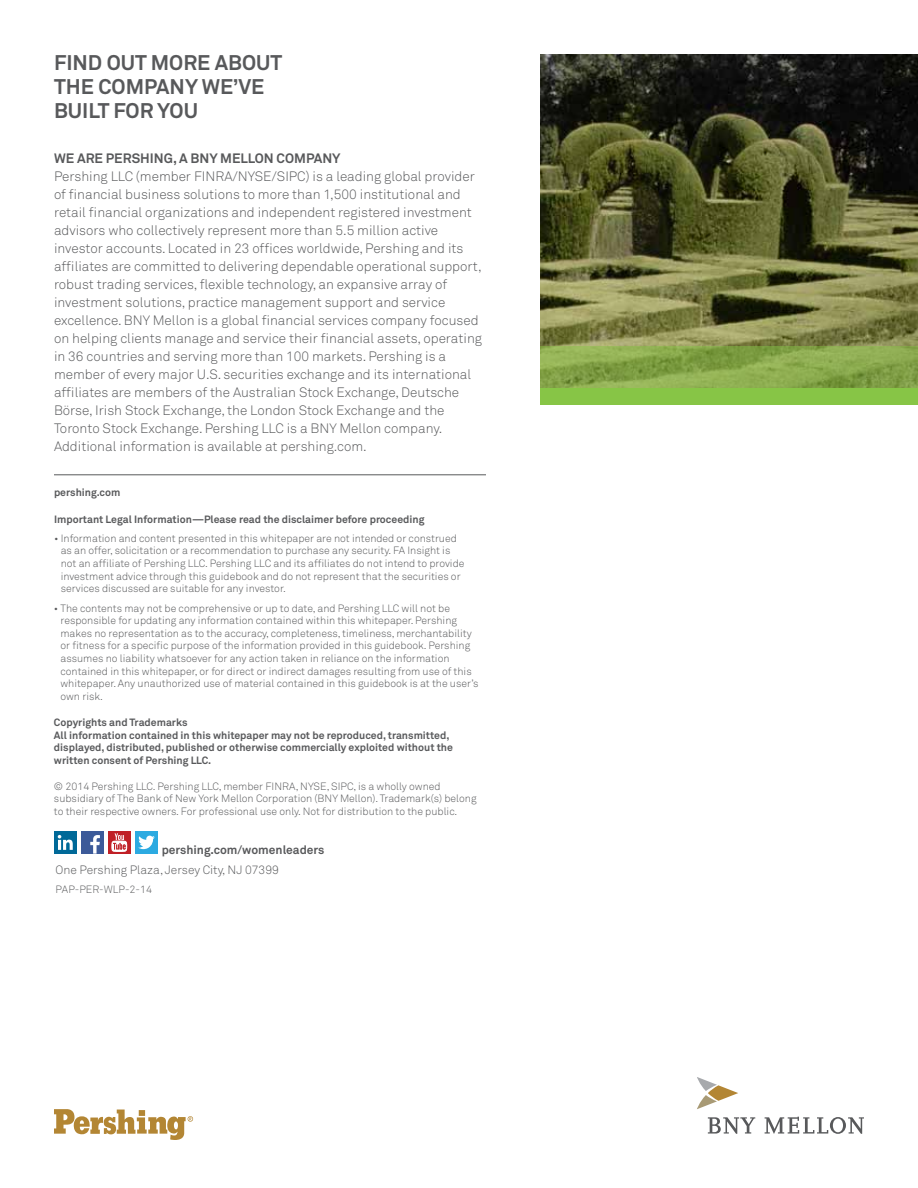
<style>
.page{position:relative;width:918px;height:1188px;background:#fff}
.page>*{position:absolute;margin:0;border:0;box-sizing:border-box;transform-origin:0 0}
.t1{font:700 21px/24px "Akkurat Pro";color:#58595b}
.t2{font:13.5px/18px "Akkurat Light Pro";color:#58595b}
.t3{font:700 13.5px "Akkurat Pro";color:#58595b}
.t4{font:12px "Akkurat Light Pro";color:#58595b}
.t5{font:700 12px "Akkurat Pro";color:#58595b}
.t6{font:10.5px/12.6px "Akkurat Light Pro";color:#58595b}
.t7{font:700 10.5px/12.6px "Akkurat Pro";color:#58595b}
</style>
<div class="page">
<hr style="left:54px;top:474px;width:432px;height:1px;background:#58595b">
<div style="left:54px;top:831px;width:23px;height:23px;background:#006998"></div>
<svg style="left:58px;top:835px;width:15px;height:15px"></svg>
<div style="left:81px;top:831px;width:23px;height:23px;background:#3c5a99"></div>
<svg style="left:90px;top:835px;width:10px;height:19px"></svg>
<div style="left:108px;top:831px;width:23px;height:23px;background:#c02026"></div>
<svg style="left:112px;top:833px;width:15px;height:19px"></svg>
<div style="left:135px;top:831px;width:23px;height:23px;background:#2caae1"></div>
<svg style="left:138px;top:836px;width:17px;height:13px"></svg>
<svg style="left:54px;top:1109px;width:139px;height:31px"></svg>
<img style="left:540px;top:54px;width:378px;height:292px">
<svg style="left:540px;top:346px;width:378px;height:42px"></svg>
<div style="left:540px;top:388px;width:378px;height:17px;background:#87c546"></div>
<svg style="left:708px;top:1117px;width:156px;height:17px"></svg>
<svg style="left:697px;top:1077px;width:41px;height:32px"></svg>
<h1 class="t1" style="left:54px;top:51px;width:216px;text-indent:53px">out more about th e compan</h1>
<h1 class="t1" style="left:54px;top:51px;width:25px">Find</h1>
<h1 class="t1" style="left:185px;top:75px;width:81px">y we’ve</h1>
<h1 class="t1" style="left:54px;top:99px;width:12px">built</h1>
<h1 class="t1" style="left:113px;top:99px;width:83px">for you</h1>
<p class="t3" style="left:54px;top:150px;width:87px">We Are Pershing</p>
<p class="t3" style="left:173px;top:150px;width:132px">, a BNY Mellon compan</p>
<p class="t3" style="left:332px;top:150px;width:10px">y</p>
<p class="t2" style="left:54px;top:168px;width:149px">Pershing LLC (member FINR</p>
<p class="t2" style="left:224px;top:168px;width:23px">A/NYSE</p>
<p class="t2" style="left:54px;top:168px;width:430px;text-indent:218px">/SI PC) is a leading global provider of financial business solutions to more than 1,500 institutional and retail financial organizations and independent registered investment advisors who collectively represent more than 5.5 million active investor accounts. Located in 23 offices worldwide, Pershing and its affiliates are committed to delivering dependable operational support, robust trading services, flexible technology, an expansive array of investment solutions, practice management support and service excellence. BNY Mellon is a global financial services company focused on helping clients manage and service their financial assets, operating in 36 countries and serving more than 100 markets. Pershing is a member of every major U.S. securities exchange and its international affiliates are members of the Australian Stock Exchange, Deutsche Börse, I rish Stock Exchange, the London Stock Exchange and the Toronto Stock Exchange. Pershing LLC is a BNY Mellon company.<br>Additional information is available at pershing.com.</p>
<p class="t7" style="left:54px;top:487px;width:68px">pershing.com</p>
<p class="t7" style="left:54px;top:513px;width:372px">Important Legal Information—Please read the disclaimer before proceeding</p>
<p class="t6" style="left:61px;top:532px;width:405px;text-indent:-7px">• Information and content presented in this whitepaper are not intended or construed as an offer, solicitation or a recommendation to purchase any security. FA I nsight is not an affiliate of Pershing LLC. Pershing LLC and its affiliates do not intend to provide investment advice through this guidebook and do not represent that the securities or services discussed are suitable for any investor.</p>
<p class="t6" style="left:60px;top:602px;width:419px;text-indent:-6px">• The contents may not be comprehensive or up to date, and Pershing LLC will not be responsible for updating any information contained within this whitepaper. Pershing makes no representation as to the accuracy, completeness, timeliness, merchantability or fitness for a specific purpose of the information provided in this guidebook. Pershing assumes no liability whatsoever for any action taken in reliance on the information contained in this whitepaper, or for direct or indirect damages resulting from use of this whitepaper. Any unauthorized use of material contained in this guidebook is at the user’s own risk.</p>
<p class="t7" style="left:54px;top:716px;width:401px">Copyrights and Trademarks<br>All information contained in this whitepaper may not be reproduced, transmitted, displayed, distributed, published or otherwise commercially exploited without the written consent of Pershing LLC.</p>
<p class="t6" style="left:54px;top:780px;width:218px">© 2014 Pershing LLC. Pershing LLC, member FINR</p>
<p class="t6" style="left:289px;top:780px;width:19px">A, NYSE</p>
<p class="t6" style="left:54px;top:780px;width:424px;text-indent:273px">, SI PC, is a wholly owned subsidiary of The Bank of New York Mellon Corporation (BNY Mellon). Trademark(s) belong to their respective owners. For professional use only. N ot for distribution to the public.</p>
<p class="t5" style="left:162px;top:842px;width:164px">pershing.com/womenleaders</p>
<p class="t4" style="left:56px;top:863px;width:225px">One Pershing Plaza, Jersey City, NJ 07399</p>
<p class="t6" style="left:56px;top:883px;width:98px">PAP-PER-WLP-2-14</p>
</div>
